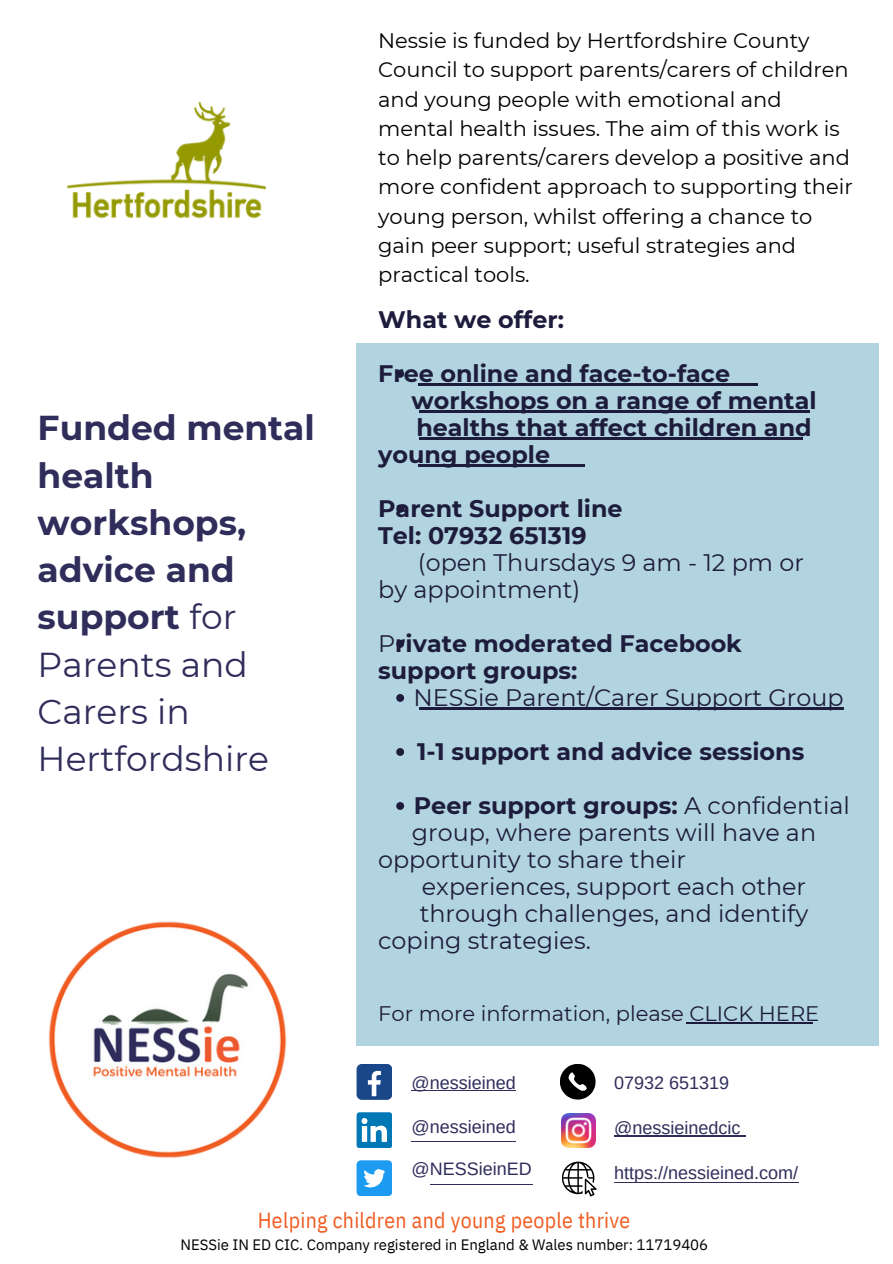
<style>
.page{position:relative;width:893px;height:1264px;background:#fff}
.page>*{position:absolute;margin:0;border:0;box-sizing:border-box;transform-origin:0 0}
.t1{font:700 34.5px/47.2px "Montserrat";color:#302d5b}
.t2{font:700 23.85px/27px "Montserrat";color:#1e1c3c}
.t3{font:23.85px/27px "Montserrat";color:#1e1c3c}
.t4{font:21.75px "IBM Plex Sans Cond";letter-spacing:.015em;color:#f05c21}
.t5{font:21px/29.2px "Montserrat";color:#000}
.t6{font:21px "Montserrat";color:#1e1c3c}
.t7{font:18px "Arimo";color:#302d5b}
.t8{font:15px "IBM Plex Sans";letter-spacing:-.005em;color:#000}
.s1{font-weight:400}
</style>
<div class="page">
<div style="left:356px;top:343px;width:524px;height:703px;background:#b1d4e0"></div>
<svg style="left:396px;top:370px;width:8px;height:8px"></svg>
<hr style="left:419px;top:383px;width:339px;height:2px;background:#1e1c3c">
<hr style="left:419px;top:410px;width:390px;height:2px;background:#1e1c3c">
<hr style="left:419px;top:437px;width:383px;height:2px;background:#1e1c3c">
<hr style="left:419px;top:464px;width:166px;height:2px;background:#1e1c3c">
<svg style="left:396px;top:505px;width:8px;height:8px"></svg>
<svg style="left:396px;top:640px;width:8px;height:8px"></svg>
<svg style="left:396px;top:694px;width:8px;height:8px"></svg>
<hr style="left:419px;top:707px;width:424px;height:2px;background:#1e1c3c">
<svg style="left:396px;top:748px;width:8px;height:8px"></svg>
<svg style="left:396px;top:802px;width:8px;height:8px"></svg>
<hr style="left:685px;top:1022px;width:127px;height:1px;background:#1e1c3c">
<img style="left:48px;top:921px;width:239px;height:237px">
<div style="left:356px;top:1063px;width:36px;height:36px;background:#1a4789;border-radius:5px"></div>
<svg style="left:368px;top:1070px;width:13px;height:26px"></svg>
<div style="left:356px;top:1160px;width:36px;height:36px;background:#1d9bf0;border-radius:4px"></div>
<svg style="left:364px;top:1169px;width:21px;height:18px"></svg>
<svg style="left:356px;top:1112px;width:36px;height:36px"></svg>
<svg style="left:560px;top:1064px;width:35px;height:35px"></svg>
<img style="left:561px;top:1113px;width:34px;height:34px">
<div style="left:360px;top:712px;width:41px;height:41px;background:#b1d4e0"></div>
<hr style="left:411px;top:1089px;width:105px;height:1px;background:#302d5b">
<hr style="left:411px;top:1140px;width:105px;height:1px;background:#302d5b">
<hr style="left:430px;top:1183px;width:102px;height:1px;background:#302d5b">
<svg style="left:562px;top:1161px;width:34px;height:35px"></svg>
<hr style="left:614px;top:1181px;width:184px;height:1px;background:#302d5b">
<hr style="left:614px;top:1135px;width:127px;height:1px;background:#302d5b">
<img style="left:67px;top:101px;width:199px;height:118px">
<p class="t1" style="left:38px;top:404px;width:279px">Funded mental health workshops, advice and support <span class="s1">for<br>Parents and<br>Carers in<br>Hertfordshire</span></p>
<p class="t5" style="left:378px;top:26px;width:476px">Nessie is funded by Hertfordshire County Council to support parents/carers of children and young people with emotional and mental health issues. The aim of this work is to help parents/carers develop a positive and more confident approach to supporting their young person, whilst offering a chance to gain peer support; useful strategies and practical tools.</p>
<p class="t2" style="left:378px;top:306px;width:187px">What we offer:</p>
<p class="t2" style="left:378px;top:359px;width:353px">Free online and face-to-face</p>
<p class="t2" style="left:411px;top:386px;width:406px">workshops on a range of mental healths that affect children and</p>
<p class="t2" style="left:378px;top:440px;width:173px">young people</p>
<p class="t2" style="left:378px;top:494px;width:246px">Parent Support line</p>
<p class="t2" style="left:378px;top:521px;width:210px">Tel: 07932 651319</p>
<p class="t3" style="left:418px;top:548px;width:387px">(open Thursdays 9 am - 12 pm or</p>
<p class="t3" style="left:378px;top:575px;width:204px">by appointment)</p>
<p class="t2" style="left:378px;top:629px;width:365px"><span class="s1">P</span>rivate moderated Facebook</p>
<p class="t2" style="left:378px;top:656px;width:201px">support groups:</p>
<p class="t3" style="left:413px;top:683px;width:431px">NESSie Parent/Carer Support Group</p>
<p class="t2" style="left:417px;top:737px;width:389px">1-1 support and advice sessions</p>
<p class="t2" style="left:414px;top:791px;width:437px">Peer support groups: <span class="s1">A confidential</span></p>
<p class="t3" style="left:412px;top:818px;width:405px">group, where parents will have an</p>
<p class="t3" style="left:378px;top:845px;width:309px">opportunity to share their</p>
<p class="t3" style="left:420px;top:872px;width:390px">experiences, support each other through challenges, and identify</p>
<p class="t3" style="left:378px;top:926px;width:214px">coping strategies.</p>
<p class="t6" style="left:378px;top:1000px;width:442px">For more information, please CLICK HERE</p>
<p class="t7" style="left:411px;top:1072px;width:106px">@nessieined</p>
<p class="t7" style="left:411px;top:1116px;width:106px">@nessieined</p>
<p class="t7" style="left:411px;top:1158px;width:122px">@NESSieinED</p>
<p class="t7" style="left:614px;top:1072px;width:117px">07932 651319</p>
<p class="t7" style="left:614px;top:1117px;width:128px">@nessieinedcic</p>
<p class="t7" style="left:614px;top:1162px;width:185px">https://nessieined.com/</p>
<p class="t4" style="left:258px;top:1205px;width:374px">Helping children and young people thrive</p>
<p class="t8" style="left:181px;top:1234px;width:529px">NESSie IN ED CIC. Company registered in England &amp; Wales number: 11719406</p>
</div>
